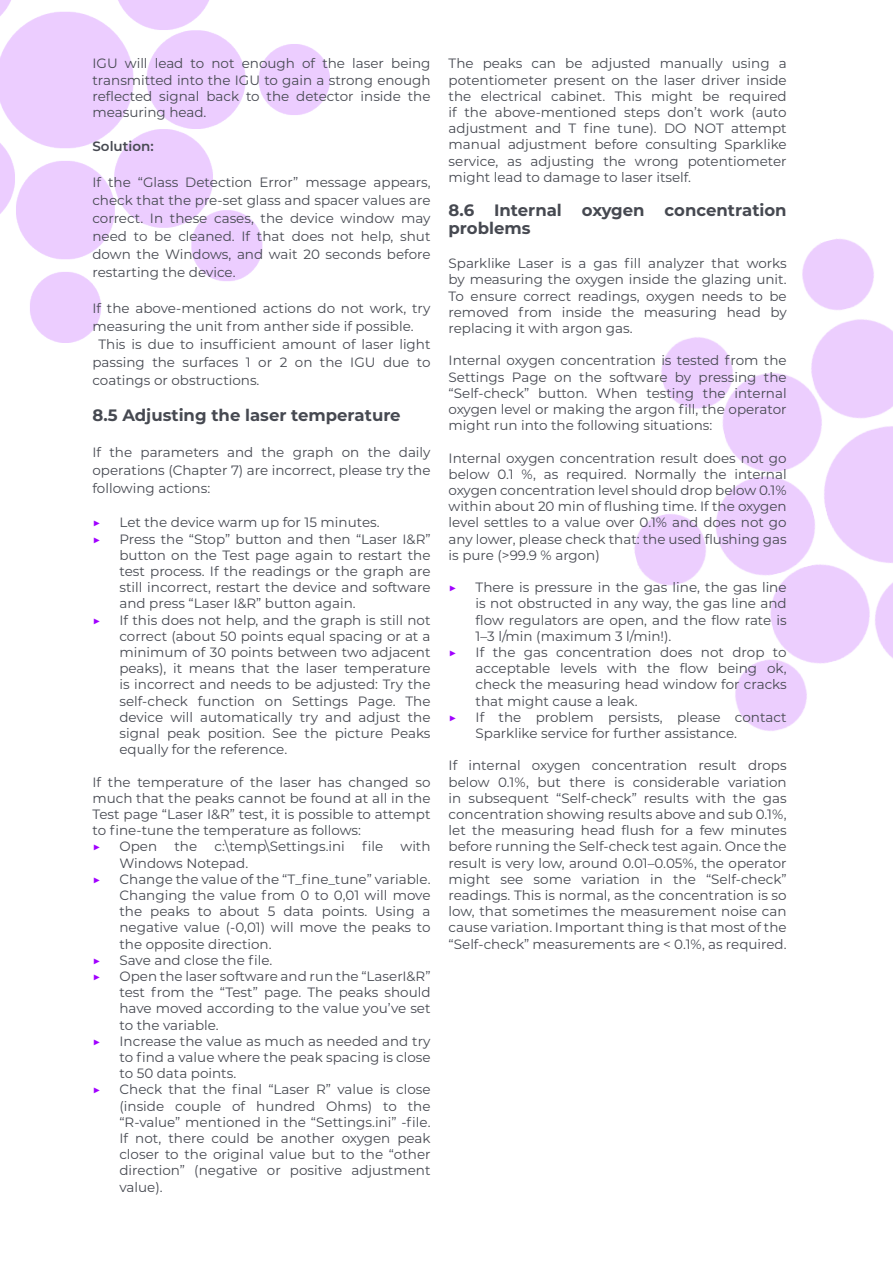
<style>
.page{position:relative;width:893px;height:1263px;background:#fff}
.page>*{position:absolute;margin:0;border:0;box-sizing:border-box;transform-origin:0 0}
.t1{font:700 16.5px/18px "Montserrat";color:#464951}
.t2{font:13.5px/16.2px "Montserrat";color:#464951;text-align:justify}
.t3{font:13.5px "Montserrat";color:#a000ff}
.t4{font:600 13.5px "Montserrat";color:#464951}
</style>
<div class="page">
<img style="left:0;top:0;width:329px;height:343px">
<img style="left:634px;top:238px;width:259px;height:493px">
<p class="t2" style="left:92px;top:55px;width:340px">IGU will lead to not enough of the laser being transmitted into the IGU to gain a strong enough reflected signal back to the detector inside the measuring head.</p>
<p class="t4" style="left:92px;top:137px;width:63px">Solution:</p>
<p class="t2" style="left:92px;top:173px;width:340px;line-height:18px">If the “Glass Detection Error” message appears, check that the pre-set glass and spacer values are correct. In these cases, the device window may need to be cleaned. If that does not help, shut down the Windows, and wait 20 seconds before restarting the device.</p>
<p class="t2" style="left:92px;top:299px;width:340px;line-height:18px">If the above-mentioned actions do not work, try measuring the unit from anther side if possible.</p>
<p class="t2" style="left:92px;top:335px;width:340px;line-height:18px;text-indent:6px">This is due to insufficient amount of laser light passing the surfaces 1 or 2 on the IGU due to coatings or obstructions.</p>
<p class="t1" style="left:92px;top:405px;width:310px">8.5 Adjusting the laser temperature</p>
<p class="t2" style="left:92px;top:443px;width:340px;line-height:18px">If the parameters and the graph on the daily operations (Chapter 7) are incorrect, please try the following actions:</p>
<p class="t3" style="left:92px;top:513px;width:10px">▶</p>
<p class="t2" style="left:119px;top:514px;width:262px">Let the device warm up for 15 minutes.</p>
<p class="t3" style="left:92px;top:529px;width:10px">▶</p>
<p class="t2" style="left:119px;top:530px;width:313px">Press the “Stop” button and then “Laser I&amp;R” button on the Test page again to restart the test process. If the readings or the graph are still incorrect, restart the device and software and press “Laser I&amp;R” button again.</p>
<p class="t3" style="left:92px;top:610px;width:10px">▶</p>
<p class="t2" style="left:119px;top:611px;width:313px">If this does not help, and the graph is still not correct (about 50 points equal spacing or at a minimum of 30 points between two adjacent peaks), it means that the laser temperature is incorrect and needs to be adjusted: Try the self-check function on Settings Page. The device will automatically try and adjust the signal peak position. See the picture Peaks equally for the reference.</p>
<p class="t2" style="left:92px;top:773px;width:340px">If the temperature of the laser has changed so much that the peaks cannot be found at all in the Test page “Laser I&amp;R” test, it is possible to attempt to fine-tune the temperature as follows:</p>
<p class="t3" style="left:92px;top:837px;width:10px">▶</p>
<p class="t2" style="left:119px;top:838px;width:39px">Open</p>
<p class="t2" style="left:174px;top:838px;width:24px">the</p>
<p class="t2" style="left:214px;top:838px;width:132px">c:\temp\Settings.ini</p>
<p class="t2" style="left:362px;top:838px;width:23px">file</p>
<p class="t2" style="left:400px;top:838px;width:32px">with</p>
<p class="t2" style="left:119px;top:854px;width:130px">Windows Notepad.</p>
<p class="t3" style="left:92px;top:870px;width:10px">▶</p>
<p class="t2" style="left:119px;top:870px;width:313px">Change the value of the “T_fine_tune” variable.<br>Changing the value from 0 to 0,01 will move the peaks to about 5 data points. Using a negative value (-0,01) will move the peaks to the opposite direction.</p>
<p class="t3" style="left:92px;top:951px;width:10px">▶</p>
<p class="t2" style="left:119px;top:951px;width:154px">Save and close the file.</p>
<p class="t3" style="left:92px;top:967px;width:10px">▶</p>
<p class="t2" style="left:119px;top:968px;width:313px">Open the laser software and run the “LaserI&amp;R” test from the “Test” page. The peaks should have moved according to the value you’ve set to the variable.</p>
<p class="t3" style="left:92px;top:1032px;width:10px">▶</p>
<p class="t2" style="left:119px;top:1032px;width:313px">Increase the value as much as needed and try to find a value where the peak spacing is close to 50 data points.</p>
<p class="t3" style="left:92px;top:1080px;width:10px">▶</p>
<p class="t2" style="left:119px;top:1081px;width:313px">Check that the final “Laser R” value is close (inside couple of hundred Ohms) to the “R-value” mentioned in the “Settings.ini” -file.<br>If not, there could be another oxygen peak closer to the original value but to the “other direction” (negative or positive adjustment value).</p>
<p class="t2" style="left:449px;top:55px;width:340px">The peaks can be adjusted manually using a potentiometer present on the laser driver inside the electrical cabinet. This might be required if the above-mentioned steps don’t work (auto adjustment and T fine tune). DO NOT attempt manual adjustment before consulting Sparklike service, as adjusting the wrong potentiometer might lead to damage to laser itself.</p>
<p class="t1" style="left:449px;top:200px;width:340px">8.6 Internal oxygen concentration problems</p>
<p class="t2" style="left:449px;top:255px;width:340px">Sparklike Laser is a gas fill analyzer that works by measuring the oxygen inside the glazing unit.<br>To ensure correct readings, oxygen needs to be removed from inside the measuring head by replacing it with argon gas.</p>
<p class="t2" style="left:449px;top:352px;width:340px">Internal oxygen concentration is tested from the Settings Page on the software by pressing the “Self-check” button. When testing the internal oxygen level or making the argon fill, the operator might run into the following situations:</p>
<p class="t2" style="left:449px;top:449px;width:340px">Internal oxygen concentration result does not go below 0.1 %, as required. Normally the internal oxygen concentration level should drop below 0.1% within about 20 min of flushing time. If the oxygen level settles to a value over 0.1% and does not go any lower, please check that: the used flushing gas is pure (&gt;99.9 % argon)</p>
<p class="t3" style="left:449px;top:578px;width:10px">▶</p>
<p class="t2" style="left:476px;top:579px;width:313px">There is pressure in the gas line, the gas line is not obstructed in any way, the gas line and flow regulators are open, and the flow rate is 1–3 l/min (maximum 3 l/min!).</p>
<p class="t3" style="left:449px;top:643px;width:10px">▶</p>
<p class="t2" style="left:476px;top:644px;width:313px">If the gas concentration does not drop to acceptable levels with the flow being ok, check the measuring head window for cracks that might cause a leak.</p>
<p class="t3" style="left:449px;top:708px;width:10px">▶</p>
<p class="t2" style="left:476px;top:708px;width:313px">If the problem persists, please contact<br>Sparklike service for further assistance.</p>
<p class="t2" style="left:449px;top:757px;width:340px">If internal oxygen concentration result drops below 0.1%, but there is considerable variation in subsequent “Self-check” results with the gas concentration showing results above and sub 0.1%, let the measuring head flush for a few minutes before running the Self-check test again. Once the result is very low, around 0.01–0.05%, the operator might see some variation in the “Self-check” readings. This is normal, as the concentration is so low, that sometimes the measurement noise can cause variation. Important thing is that most of the “Self-check” measurements are &lt; 0.1%, as required.</p>
</div>
